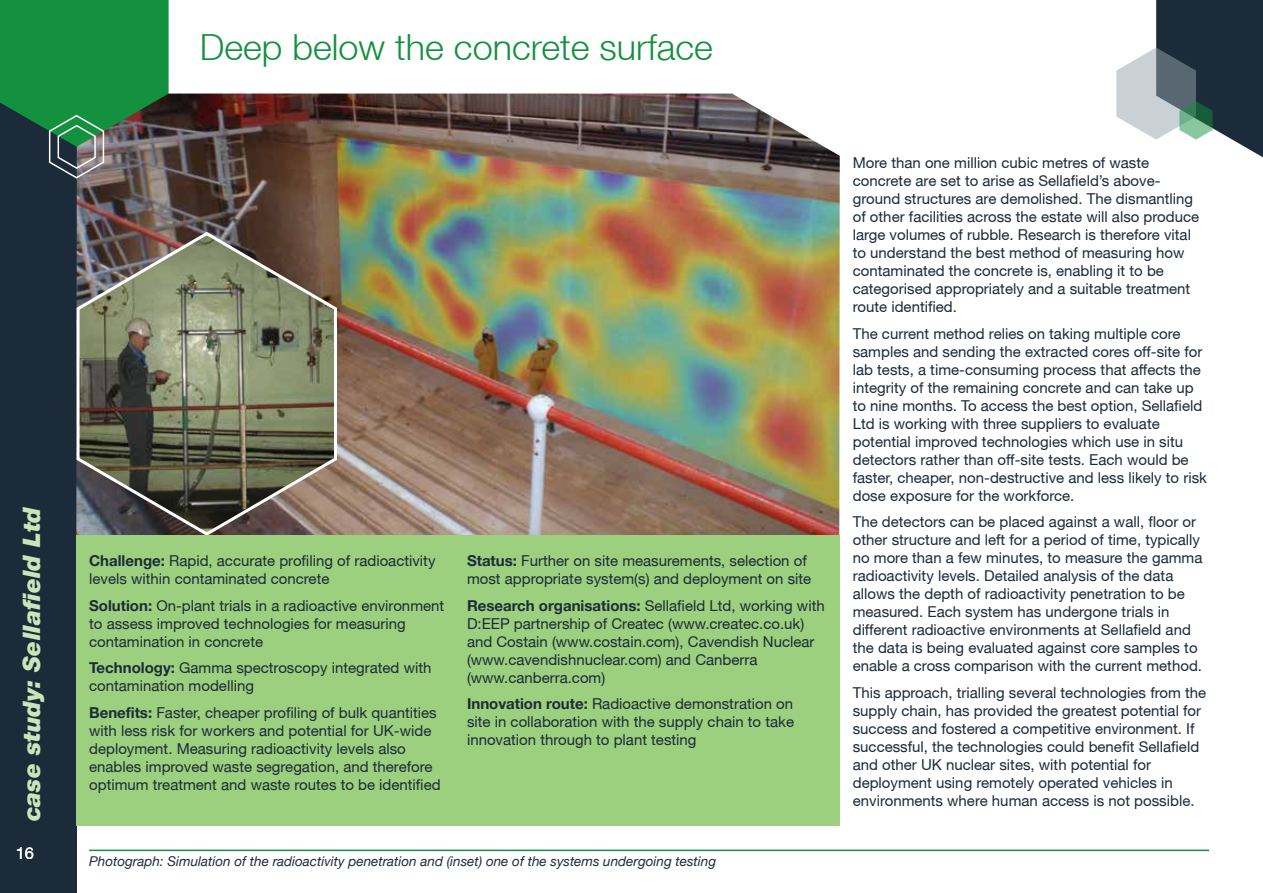
<style>
.page{position:relative;width:1263px;height:893px;background:#fff}
.page>*{position:absolute;margin:0;border:0;box-sizing:border-box;transform-origin:0 0}
.t1{font:300 36px "Helvetica Neue";color:#13913e}
.t2{font:italic 900 24px "Helvetica Neue";letter-spacing:-.005em;color:#cce4ba}
.t3{font:16.5px "Helvetica Neue";color:#fff}
.t4{font:15px/18px "Helvetica Neue";color:#1c2b39}
.t5{font:italic 13.5px "Helvetica Neue";color:#1c2b39}
.s1{font-weight:700}
</style>
<div class="page">
<div style="left:0;top:0;width:77px;height:893px;background:#1c2b39"></div>
<img style="left:76px;top:94px;width:764px;height:442px">
<img style="left:76px;top:230px;width:264px;height:306px">
<div style="left:76px;top:536px;width:764px;height:290px;background:#9ccf7e"></div>
<svg style="left:0;top:0;width:169px;height:179px;background:#277c46"></svg>
<svg style="left:1116px;top:0;width:147px;height:157px"></svg>
<hr style="left:89px;top:850px;width:1120px;height:1px;background:#13913e">
<h2 class="t2" style="left:17px;top:821px;width:316px;rotate:-90deg">case study: Sellafield Ltd</h2>
<p class="t3" style="left:16px;top:843px;width:20px">16</p>
<h1 class="t1" style="left:200px;top:25px;width:514px">Deep below the concrete surface</h1>
<p class="t4" style="left:89px;top:552px;width:348px"><span class="s1">Challenge:</span> Rapid, accurate profiling of radioactivity levels within contaminated concrete</p>
<p class="t4" style="left:89px;top:596px;width:357px"><span class="s1">Solution:</span> On-plant trials in a radioactive environment to assess improved technologies for measuring contamination in concrete</p>
<p class="t4" style="left:89px;top:659px;width:344px"><span class="s1">Technology:</span> Gamma spectroscopy integrated with contamination modelling</p>
<p class="t4" style="left:89px;top:703px;width:353px"><span class="s1">Benefits:</span> Faster, cheaper profiling of bulk quantities with less risk for workers and potential for UK-wide deployment. Measuring radioactivity levels also enables improved waste segregation, and therefore optimum treatment and waste routes to be identified</p>
<p class="t4" style="left:467px;top:552px;width:346px"><span class="s1">Status:</span> Further on site measurements, selection of most appropriate system(s) and deployment on site</p>
<p class="t4" style="left:467px;top:596px;width:359px"><span class="s1">Research organisations:</span> Sellafield Ltd, working with D:EEP partnership of Createc (www.createc.co.uk) and Costain (www.costain.com), Cavendish Nuclear (www.cavendishnuclear.com) and Canberra (www.canberra.com)</p>
<p class="t4" style="left:467px;top:695px;width:328px;text-align:justify"><span class="s1">Innovation route:</span> Radioactive demonstration on site in collaboration with the supply chain to take innovation through to plant testing</p>
<p class="t5" style="left:89px;top:853px;width:628px">Photograph: Simulation of the radioactivity penetration and (inset) one of the systems undergoing testing</p>
<p class="t4" style="left:853px;top:153px;width:348px">More than one million cubic metres of waste concrete are set to arise as Sellafield’s above&shy;ground structures are demolished. The dismantling of other facilities across the estate will also produce large volumes of rubble. Research is therefore vital to understand the best method of measuring how contaminated the concrete is, enabling it to be categorised appropriately and a suitable treatment route identified.</p>
<p class="t4" style="left:853px;top:324px;width:356px">The current method relies on taking multiple core samples and sending the extracted cores off-site for lab tests, a time-consuming process that affects the integrity of the remaining concrete and can take up to nine months. To access the best option, Sellafield Ltd is working with three suppliers to evaluate potential improved technologies which use in situ detectors rather than off-site tests. Each would be faster, cheaper, non-destructive and less likely to risk dose exposure for the workforce.</p>
<p class="t4" style="left:853px;top:513px;width:351px">The detectors can be placed against a wall, floor or other structure and left for a period of time, typically no more than a few minutes, to measure the gamma radioactivity levels. Detailed analysis of the data allows the depth of radioactivity penetration to be measured. Each system has undergone trials in different radioactive environments at Sellafield and the data is being evaluated against core samples to enable a cross comparison with the current method.</p>
<p class="t4" style="left:853px;top:683px;width:355px">This approach, trialling several technologies from the supply chain, has provided the greatest potential for success and fostered a competitive environment. If successful, the technologies could benefit Sellafield and other UK nuclear sites, with potential for deployment using remotely operated vehicles in environments where human access is not possible.</p>
</div>
